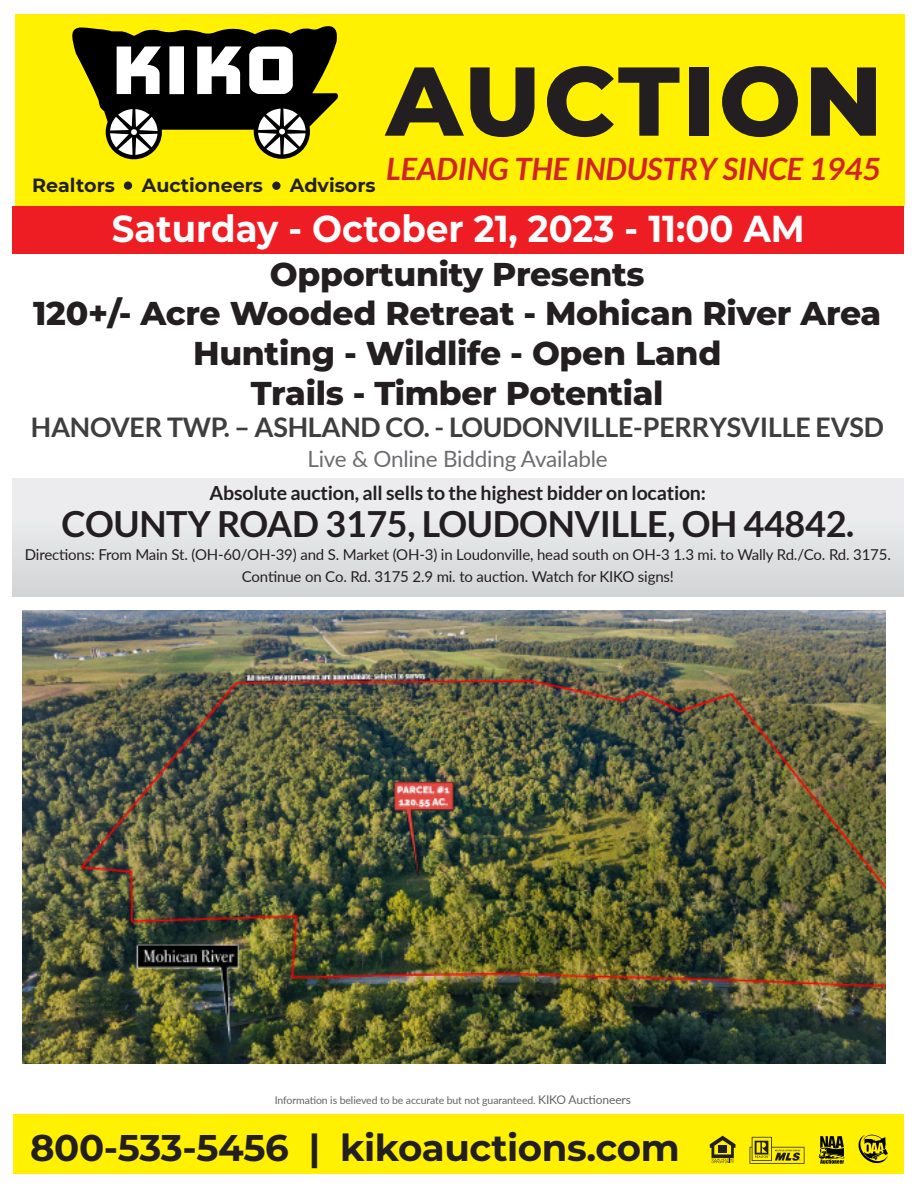
<style>
.page{position:relative;width:918px;height:1188px;background:#fff}
.page>*{position:absolute;margin:0;border:0;box-sizing:border-box;transform-origin:0 0}
.t1{font:800 97.5px "Montserrat";letter-spacing:.03em;color:#231f20}
.t2{font:700 37.5px "Montserrat";color:#fff;scale:.95 1}
.t3{font:700 37.2px "Montserrat";letter-spacing:-.01em;color:#231f20}
.t4{font:700 36px "Lato";letter-spacing:-.01em;color:#231f20}
.t5{font:800 33px "Montserrat";letter-spacing:-.01em;color:#231f20}
.t6{font:italic 700 30.9px "Lato";color:#d1232a}
.t7{font:700 27px "Lato";letter-spacing:-.01em;color:#3e3e3f}
.t8{font:22.5px "Lato";letter-spacing:-.01em;color:#6c6d70}
.t9{font:700 19.5px "Lato";letter-spacing:-.01em;color:#231f20}
.t10{font:700 19.05px "Montserrat";color:#231f20}
.t11{font:15px/22.5px "Lato";letter-spacing:-.01em;color:#231f20;text-align:center}
.t12{font:10.5px "Lato";letter-spacing:-.01em;color:#636366}
.s1{font-size:12px}
</style>
<div class="page">
<div style="left:14px;top:1114px;width:890px;height:60px;background:#fff101"></div>
<svg style="left:710px;top:1136px;width:25px;height:27px"></svg>
<svg style="left:750px;top:1137px;width:54px;height:27px"></svg>
<svg style="left:818px;top:1136px;width:26px;height:28px"></svg>
<svg style="left:859px;top:1135px;width:29px;height:29px"></svg>
<img style="left:23px;top:610px;width:863px;height:453px">
<div style="left:13px;top:478px;width:891px;height:118px;background:linear-gradient(to bottom,#f2f2f3,#d5d6d8)"></div>
<div style="left:12px;top:206px;width:891px;height:48px;background:#ee1d23"></div>
<div style="left:15px;top:14px;width:889px;height:192px;background:#fff101"></div>
<svg style="left:72px;top:26px;width:266px;height:133px"></svg>
<div style="left:124px;top:181px;width:8px;height:9px;background:#231f20;border-radius:50%"></div>
<div style="left:272px;top:182px;width:9px;height:8px;background:#231f20;border-radius:50%"></div>
<p class="t10" style="left:32px;top:171px;width:84px">Realtors</p>
<p class="t10" style="left:142px;top:171px;width:123px">Auctioneers</p>
<p class="t10" style="left:290px;top:171px;width:87px">Advisors</p>
<p class="t1" style="left:386px;top:30px;width:498px">AUCTION</p>
<p class="t6" style="left:386px;top:151px;width:496px">LEADING THE INDUSTRY SINCE 1945</p>
<p class="t2" style="left:112px;top:202px;width:731px">Saturday - October 21, 2023 - 11:00 AM</p>
<p class="t5" style="left:270px;top:250px;width:376px">Opportunity Presents</p>
<p class="t5" style="left:33px;top:289px;width:850px">120+/- Acre Wooded Retreat - Mohican River Area</p>
<p class="t5" style="left:193px;top:329px;width:530px">Hunting - Wildlife - Open Land</p>
<p class="t5" style="left:251px;top:369px;width:414px">Trails - Timber Potential</p>
<p class="t7" style="left:31px;top:412px;width:855px">HANOVER TWP. – ASHLAND CO. - LOUDONVILLE-PERRYSVILLE EVSD</p>
<p class="t8" style="left:307px;top:443px;width:302px">Live &amp; Online Bidding Available</p>
<p class="t9" style="left:210px;top:481px;width:498px">Absolute auction, all sells to the highest bidder on location:</p>
<p class="t4" style="left:61px;top:503px;width:794px">COUNTY ROAD 3175, LOUDONVILLE, OH 44842.</p>
<p class="t11" style="left:25px;top:542px;width:868px">Directions: From Main St. (OH-60/OH-39) and S. Market (OH-3) in Loudonville, head south on OH-3 1.3 mi. to Wally Rd./Co. Rd. 3175.<br>Continue on Co. Rd. 3175 2.9 mi. to auction. Watch for KIKO signs!</p>
<p class="t12" style="left:275px;top:1093px;width:358px">Information is believed to be accurate but not guaranteed. <span class="s1">KIKO Auctioneers</span></p>
<p class="t3" style="left:30px;top:1121px;width:651px">800-533-5456 | kikoauctions.com</p>
</div>
